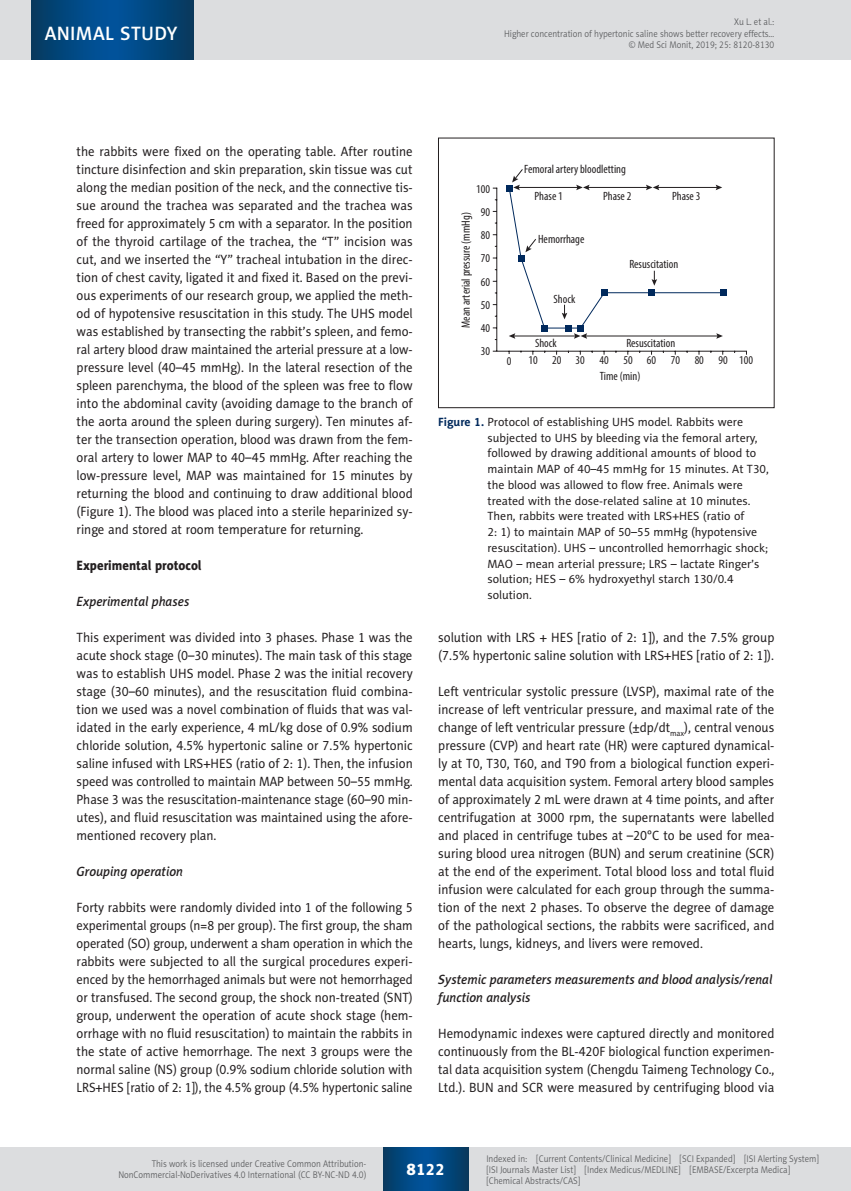
<style>
.page{position:relative;width:851px;height:1191px;background:#fff}
.page>*{position:absolute;margin:0;border:0;box-sizing:border-box;transform-origin:0 0}
.t1{font:19.5px "Naomi Sans EFN Medium";letter-spacing:.015em;color:#fff}
.t2{font:16.5px "Naomi Sans EFN Heavy";color:#fff}
.MSM_Body{font:13.5px/18px "Naomi Sans EFN";color:#231f20;text-align:justify;scale:.95 1}
.MSM_Headline_3{font:italic 13.5px/18px "Naomi Sans EFN Medium";color:#231f20;scale:.95 1}
.MSM_Headline_2{font:13.5px "Naomi Sans EFN Heavy";color:#231f20;scale:.95 1}
.MSM_Rycina_tytul{font:12px/15.8px "Naomi Sans EFN";color:#231f20}
.t3{font:condensed 12px/23.1px "Myriad Pro";color:#231f20;text-align:center}
.MSM_pagina_sygnatura{font:9.75px/11.2px "Naomi Sans EFN Light";color:#57585a;scale:.9 1}
.MSM_pagina_zywa{font:9.75px/11.2px "Naomi Sans EFN Light";color:#57585a;text-align:right;scale:.9 1}
.s1{font-weight:700;color:#00295c}
</style>
<div class="page">
<hr style="left:492px;top:351px;width:254px;height:1px;background:#231f20">
<hr style="left:496px;top:188px;width:1px;height:163px;background:#231f20">
<div style="left:719px;top:289px;width:7px;height:7px;background:#00295c"></div>
<svg style="left:506px;top:169px;width:217px;height:170px"></svg>
<div style="left:438px;top:138px;width:336px;height:270px;border:1px solid #231f20"></div>
<div style="left:0;top:1148px;width:850px;height:43px;background:#dcdddf"></div>
<svg style="left:383px;top:1147px;width:85px;height:43px;background:#02477e"></svg>
<div style="left:0;top:0;width:850px;height:60px;background:#dcdddf"></div>
<hr style="left:850px;top:0;width:1px;height:60px;background:#dcdddf">
<svg style="left:32px;top:0;width:161px;height:60px;background:#02477f"></svg>
<h1 class="t1" style="left:45px;top:22px;width:134px">ANIMAL STUDY</h1>
<p class="MSM_pagina_zywa" style="left:504px;top:16px;width:302px">Xu L. et al.:<br>Higher concentration of hypertonic saline shows better recovery effects…</p>
<p class="MSM_pagina_sygnatura" style="left:628px;top:39px;width:163px">© Med Sci Monit, 2019; 25: 8120-8130</p>
<p class="MSM_Body" style="left:77px;top:142px;width:355px">the rabbits were fixed on the operating table. After routine tincture disinfection and skin preparation, skin tissue was cut along the median position of the neck, and the connective tis&shy;sue around the trachea was separated and the trachea was freed for approximately 5 cm with a separator. In the position of the thyroid cartilage of the trachea, the “T” incision was cut, and we inserted the “Y” tracheal intubation in the direc&shy;tion of chest cavity, ligated it and fixed it. Based on the previ&shy;ous experiments of our research group, we applied the meth&shy;od of hypotensive resuscitation in this study. The UHS model was established by transecting the rabbit’s spleen, and femo&shy;ral artery blood draw maintained the arterial pressure at a low&shy;pressure level (40–45 mmHg). In the lateral resection of the spleen parenchyma, the blood of the spleen was free to flow into the abdominal cavity (avoiding damage to the branch of the aorta around the spleen during surgery). Ten minutes af&shy;ter the transection operation, blood was drawn from the fem&shy;oral artery to lower MAP to 40–45 mmHg. After reaching the low-pressure level, MAP was maintained for 15 minutes by returning the blood and continuing to draw additional blood (Figure 1). The blood was placed into a sterile heparinized sy&shy;ringe and stored at room temperature for returning.</p>
<p class="MSM_Headline_2" style="left:77px;top:557px;width:133px">Experimental protocol</p>
<p class="MSM_Headline_3" style="left:77px;top:592px;width:120px">Experimental phases</p>
<p class="MSM_Body" style="left:77px;top:628px;width:355px">This experiment was divided into 3 phases. Phase 1 was the acute shock stage (0–30 minutes). The main task of this stage was to establish UHS model. Phase 2 was the initial recovery stage (30–60 minutes), and the resuscitation fluid combina&shy;tion we used was a novel combination of fluids that was val&shy;idated in the early experience, 4 mL/kg dose of 0.9% sodium chloride solution, 4.5% hypertonic saline or 7.5% hypertonic saline infused with LRS+HES (ratio of 2: 1). Then, the infusion speed was controlled to maintain MAP between 50–55 mmHg.<br>Phase 3 was the resuscitation-maintenance stage (60–90 min&shy;utes), and fluid resuscitation was maintained using the afore&shy;mentioned recovery plan.</p>
<p class="MSM_Headline_3" style="left:77px;top:862px;width:114px">Grouping operation</p>
<p class="MSM_Body" style="left:77px;top:898px;width:355px">Forty rabbits were randomly divided into 1 of the following 5 experimental groups (n=8 per group). The first group, the sham operated (SO) group, underwent a sham operation in which the rabbits were subjected to all the surgical procedures experi&shy;enced by the hemorrhaged animals but were not hemorrhaged or transfused. The second group, the shock non-treated (SNT) group, underwent the operation of acute shock stage (hem&shy;orrhage with no fluid resuscitation) to maintain the rabbits in the state of active hemorrhage. The next 3 groups were the normal saline (NS) group (0.9% sodium chloride solution with LRS+HES [ratio of 2: 1]), the 4.5% group (4.5% hypertonic saline</p>
<p class="t3" style="left:476px;top:178px;width:15px">100<br>90<br>80<br>70<br>60<br>50<br>40<br>30</p>
<p class="t3" style="left:454px;top:328px;width:117px;rotate:-90deg">Mean arterial pressure (mmHg)</p>
<p class="t3" style="left:524px;top:157px;width:103px">Femoral artery bloodletting</p>
<p class="t3" style="left:534px;top:184px;width:30px">Phase 1</p>
<p class="t3" style="left:603px;top:184px;width:30px">Phase 2</p>
<p class="t3" style="left:672px;top:184px;width:30px">Phase 3</p>
<p class="t3" style="left:538px;top:227px;width:48px">Hemorrhage</p>
<p class="t3" style="left:553px;top:287px;width:23px">Shock</p>
<p class="t3" style="left:629px;top:253px;width:50px">Resuscitation</p>
<p class="t3" style="left:535px;top:331px;width:23px">Shock</p>
<p class="t3" style="left:626px;top:331px;width:50px">Resuscitation</p>
<p class="t3" style="left:506px;top:349px;width:6px">0</p>
<p class="t3" style="left:528px;top:349px;width:226px">10 20 30 40 50 60 70 80 90 100</p>
<p class="t3" style="left:599px;top:364px;width:42px">Time (min)</p>
<p class="MSM_Rycina_tytul" style="left:487px;top:414px;width:283px;text-indent:-49px"><span class="s1">Figure 1.</span> Protocol of establishing UHS model. Rabbits were subjected to UHS by bleeding via the femoral artery, followed by drawing additional amounts of blood to maintain MAP of 40–45 mmHg for 15 minutes. At T30, the blood was allowed to flow free. Animals were treated with the dose-related saline at 10 minutes.<br>Then, rabbits were treated with LRS+HES (ratio of<br>2: 1) to maintain MAP of 50–55 mmHg (hypotensive resuscitation). UHS – uncontrolled hemorrhagic shock; MAO – mean arterial pressure; LRS – lactate Ringer’s solution; HES – 6% hydroxyethyl starch 130/0.4 solution.</p>
<p class="MSM_Body" style="left:438px;top:628px;width:355px">solution with LRS + HES [ratio of 2: 1]), and the 7.5% group (7.5% hypertonic saline solution with LRS+HES [ratio of 2: 1]).</p>
<p class="MSM_Body" style="left:438px;top:682px;width:355px">Left ventricular systolic pressure (LVSP), maximal rate of the increase of left ventricular pressure, and maximal rate of the change of left ventricular pressure (±dp/dt<sub>max</sub>), central venous pressure (CVP) and heart rate (HR) were captured dynamical&shy;ly at T0, T30, T60, and T90 from a biological function experi&shy;mental data acquisition system. Femoral artery blood samples of approximately 2 mL were drawn at 4 time points, and after centrifugation at 3000 rpm, the supernatants were labelled and placed in centrifuge tubes at –20°C to be used for mea&shy;suring blood urea nitrogen (BUN) and serum creatinine (SCR) at the end of the experiment. Total blood loss and total fluid infusion were calculated for each group through the summa&shy;tion of the next 2 phases. To observe the degree of damage of the pathological sections, the rabbits were sacrificed, and hearts, lungs, kidneys, and livers were removed.</p>
<p class="MSM_Headline_3" style="left:438px;top:970px;width:353px">Systemic parameters measurements and blood analysis/renal function analysis</p>
<p class="MSM_Body" style="left:438px;top:1024px;width:355px">Hemodynamic indexes were captured directly and monitored continuously from the BL-420F biological function experimen&shy;tal data acquisition system (Chengdu Taimeng Technology Co., Ltd.). BUN and SCR were measured by centrifuging blood via</p>
<p class="MSM_pagina_sygnatura" style="left:118px;top:1158px;width:277px;text-align:right">This work is licensed under Creative Common Attribution-<br>NonCommercial-NoDerivatives 4.0 International (CC BY-NC-ND 4.0)</p>
<p class="t2" style="left:406px;top:1159px;width:40px">8122</p>
<p class="MSM_pagina_sygnatura" style="left:486px;top:1152px;width:371px">Indexed in: [Current Contents/Clinical Medicine] [SCI Expanded] [ISI Alerting System] [ISI Journals Master List] [Index Medicus/MEDLINE] [EMBASE/Excerpta Medica] [Chemical Abstracts/CAS]</p>
</div>
